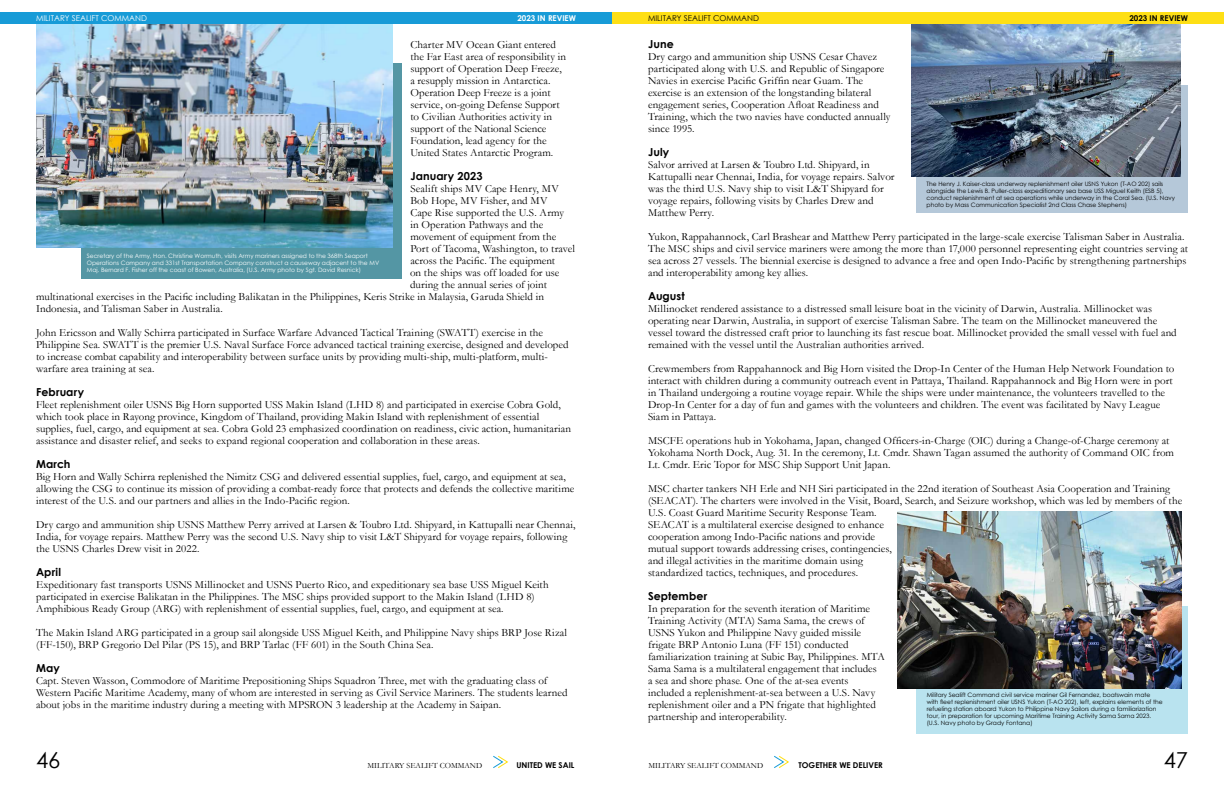
<style>
.page{position:relative;width:1224px;height:792px;background:#fff}
.page>*{position:absolute;margin:0;border:0;box-sizing:border-box;transform-origin:0 0}
.t1{font:22px "Century Gothic";color:#000}
.t2{font:11px/12px "Garamond";letter-spacing:.005em;color:#000}
.t3{font:700 11px "Century Gothic";letter-spacing:.01em;color:#000}
.t4{font:8px "Garamond";color:#000}
.t5{font:700 8px "Century Gothic";color:#000}
.t6{font:8px "Century Gothic";color:#fff}
.t7{font:8px "Century Gothic";color:#000}
.t8{font:700 8px "Century Gothic";color:#fff}
.t9{font:6px/7px "Century Gothic";color:#000}
.t10{font:6px/7px "Century Gothic";color:#fff}
</style>
<div class="page">
<div style="left:0;top:12px;width:612px;height:12px;background:#179bd7"></div>
<div style="left:612px;top:12px;width:612px;height:12px;background:#fedf15"></div>
<svg style="left:493px;top:756px;width:15px;height:12px"></svg>
<svg style="left:774px;top:756px;width:15px;height:12px"></svg>
<div style="left:917px;top:85px;width:271px;height:127px;background:#b5c8d9"></div>
<div style="left:917px;top:606px;width:271px;height:127px;background:#b9e3ef"></div>
<div style="left:81px;top:64px;width:320px;height:215px;background:#5496a4"></div>
<img style="left:36px;top:24px;width:356px;height:224px">
<img style="left:911px;top:24px;width:270px;height:153px">
<img style="left:898px;top:511px;width:284px;height:178px">
<p class="t6" style="left:36px;top:13px;width:112px">MILITARY SEALIFT COMMAND</p>
<p class="t8" style="left:517px;top:12px;width:60px">2023 IN REVIEW</p>
<p class="t7" style="left:648px;top:13px;width:112px">MILITARY SEALIFT COMMAND</p>
<p class="t5" style="left:1129px;top:12px;width:60px">2023 IN REVIEW</p>
<p class="t2" style="left:410px;top:38px;width:157px">Charter MV Ocean Giant entered the Far East area of responsibility in support of Operation Deep Freeze, a resupply mission in Antarctica.<br>Operation Deep Freeze is a joint service, on-going Defense Support to Civilian Authorities activity in support of the National Science Foundation, lead agency for the United States Antarctic Program.</p>
<p class="t3" style="left:410px;top:168px;width:74px">January 2023</p>
<p class="t2" style="left:410px;top:182px;width:150px">Sealift ships MV Cape Henry, MV</p>
<p class="t2" style="left:410px;top:194px;width:139px">Bob Hope, MV Fisher, and MV</p>
<p class="t2" style="left:410px;top:206px;width:155px">Cape Rise supported the U.S. Army</p>
<p class="t2" style="left:410px;top:218px;width:134px">in Operation Pathways and the</p>
<p class="t2" style="left:410px;top:230px;width:147px">movement of equipment from the</p>
<p class="t2" style="left:410px;top:242px;width:166px">Port of Tacoma, Washington, to travel</p>
<p class="t2" style="left:410px;top:254px;width:146px">across the Pacific. The equipment</p>
<p class="t2" style="left:410px;top:266px;width:151px">on the ships was off loaded for use</p>
<p class="t2" style="left:410px;top:278px;width:138px">during the annual series of joint</p>
<p class="t2" style="left:36px;top:290px;width:510px">multinational exercises in the Pacific including Balikatan in the Philippines, Keris Strike in Malaysia, Garuda Shield in</p>
<p class="t2" style="left:36px;top:302px;width:188px">Indonesia, and Talisman Saber in Australia.</p>
<p class="t2" style="left:36px;top:326px;width:534px">John Ericsson and Wally Schirra participated in Surface Warfare Advanced Tactical Training (SWATT) exercise in the Philippine Sea. SWATT is the premier U.S. Naval Surface Force advanced tactical training exercise, designed and developed to increase combat capability and interoperability between surface units by providing multi-ship, multi-platform, multi&shy;warfare area training at sea.</p>
<p class="t3" style="left:36px;top:384px;width:50px">February</p>
<p class="t2" style="left:36px;top:398px;width:537px">Fleet replenishment oiler USNS Big Horn supported USS Makin Island (LHD 8) and participated in exercise Cobra Gold, which took place in Rayong province, Kingdom of Thailand, providing Makin Island with replenishment of essential supplies, fuel, cargo, and equipment at sea. Cobra Gold 23 emphasized coordination on readiness, civic action, humanitarian assistance and disaster relief, and seeks to expand regional cooperation and collaboration in these areas.</p>
<p class="t3" style="left:36px;top:456px;width:36px">March</p>
<p class="t2" style="left:36px;top:470px;width:540px">Big Horn and Wally Schirra replenished the Nimitz CSG and delivered essential supplies, fuel, cargo, and equipment at sea, allowing the CSG to continue its mission of providing a combat-ready force that protects and defends the collective maritime interest of the U.S. and our partners and allies in the Indo-Pacific region.</p>
<p class="t2" style="left:36px;top:518px;width:541px">Dry cargo and ammunition ship USNS Matthew Perry arrived at Larsen &amp; Toubro Ltd. Shipyard, in Kattupalli near Chennai,<br>India, for voyage repairs. Matthew Perry was the second U.S. Navy ship to visit L&amp;T Shipyard for voyage repairs, following the USNS Charles Drew visit in 2022.</p>
<p class="t3" style="left:36px;top:564px;width:26px">April</p>
<p class="t2" style="left:36px;top:578px;width:514px">Expeditionary fast transports USNS Millinocket and USNS Puerto Rico, and expeditionary sea base USS Miguel Keith participated in exercise Balikatan in the Philippines. The MSC ships provided support to the Makin Island (LHD 8)<br>Amphibious Ready Group (ARG) with replenishment of essential supplies, fuel, cargo, and equipment at sea.</p>
<p class="t2" style="left:36px;top:626px;width:532px">The Makin Island ARG participated in a group sail alongside USS Miguel Keith, and Philippine Navy ships BRP Jose Rizal (FF-150), BRP Gregorio Del Pilar (PS 15), and BRP Tarlac (FF 601) in the South China Sea.</p>
<p class="t3" style="left:36px;top:660px;width:25px">May</p>
<p class="t2" style="left:36px;top:674px;width:533px">Capt. Steven Wasson, Commodore of Maritime Prepositioning Ships Squadron Three, met with the graduating class of<br>Western Pacific Maritime Academy, many of whom are interested in serving as Civil Service Mariners. The students learned about jobs in the maritime industry during a meeting with MPSRON 3 leadership at the Academy in Saipan.</p>
<p class="t3" style="left:648px;top:36px;width:27px">June</p>
<p class="t2" style="left:648px;top:50px;width:244px">Dry cargo and ammunition ship USNS Cesar Chavez participated along with U.S. and Republic of Singapore Navies in exercise Pacific Griffin near Guam. The exercise is an extension of the longstanding bilateral engagement series, Cooperation Afloat Readiness and Training, which the two navies have conducted annually since 1995.</p>
<p class="t3" style="left:648px;top:144px;width:23px">July</p>
<p class="t2" style="left:648px;top:158px;width:248px">Salvor arrived at Larsen &amp; Toubro Ltd. Shipyard, in Kattupalli near Chennai, India, for voyage repairs. Salvor was the third U.S. Navy ship to visit L&amp;T Shipyard for voyage repairs, following visits by Charles Drew and Matthew Perry.</p>
<p class="t2" style="left:648px;top:230px;width:541px">Yukon, Rappahannock, Carl Brashear and Matthew Perry participated in the large-scale exercise Talisman Saber in Australia.<br>The MSC ships and civil service mariners were among the more than 17,000 personnel representing eight countries serving at sea across 27 vessels. The biennial exercise is designed to advance a free and open Indo-Pacific by strengthening partnerships and interoperability among key allies.</p>
<p class="t3" style="left:648px;top:288px;width:38px">August</p>
<p class="t2" style="left:648px;top:302px;width:530px">Millinocket rendered assistance to a distressed small leisure boat in the vicinity of Darwin, Australia. Millinocket was operating near Darwin, Australia, in support of exercise Talisman Sabre. The team on the Millinocket maneuvered the vessel toward the distressed craft prior to launching its fast rescue boat. Millinocket provided the small vessel with fuel and remained with the vessel until the Australian authorities arrived.</p>
<p class="t2" style="left:648px;top:362px;width:528px">Crewmembers from Rappahannock and Big Horn visited the Drop-In Center of the Human Help Network Foundation to interact with children during a community outreach event in Pattaya, Thailand. Rappahannock and Big Horn were in port in Thailand undergoing a routine voyage repair. While the ships were under maintenance, the volunteers travelled to the Drop-In Center for a day of fun and games with the volunteers and children. The event was facilitated by Navy League Siam in Pattaya.</p>
<p class="t2" style="left:648px;top:434px;width:528px">MSCFE operations hub in Yokohama, Japan, changed Officers-in-Charge (OIC) during a Change-of-Charge ceremony at<br>Yokohama North Dock, Aug. 31. In the ceremony, Lt. Cmdr. Shawn Tagan assumed the authority of Command OIC from<br>Lt. Cmdr. Eric Topor for MSC Ship Support Unit Japan.</p>
<p class="t2" style="left:648px;top:482px;width:536px">MSC charter tankers NH Erle and NH Siri participated in the 22nd iteration of Southeast Asia Cooperation and Training (SEACAT). The charters were involved in the Visit, Board, Search, and Seizure workshop, which was led by members of the U.S. Coast Guard Maritime Security Response Team.<br>SEACAT is a multilateral exercise designed to enhance<br>cooperation among Indo-Pacific nations and provide<br>mutual support towards addressing crises, contingencies,<br>and illegal activities in the maritime domain using<br>standardized tactics, techniques, and procedures.</p>
<p class="t3" style="left:648px;top:588px;width:61px">September</p>
<p class="t2" style="left:648px;top:602px;width:238px">In preparation for the seventh iteration of Maritime Training Activity (MTA) Sama Sama, the crews of USNS Yukon and Philippine Navy guided missile frigate BRP Antonio Luna (FF 151) conducted familiarization training at Subic Bay, Philippines. MTA Sama Sama is a multilateral engagement that includes<br>a sea and shore phase. One of the at-sea events included a replenishment-at-sea between a U.S. Navy replenishment oiler and a PN frigate that highlighted partnership and interoperability.</p>
<p class="t9" style="left:927px;top:180px;width:250px">The Henry J. Kaiser-class underway replenishment oiler USNS Yukon (T-AO 202) sails alongside the Lewis B. Puller-class expeditionary sea base USS Miguel Keith (ESB 5), conduct replenishment at sea operations while underway in the Coral Sea. (U.S. Navy photo by Mass Communication Specialist 2nd Class Chase Stephens)</p>
<p class="t10" style="left:87px;top:252px;width:294px">Secretary of the Army, Hon. Christine Wormuth, visits Army mariners assigned to the 368th Seaport<br>Operations Company and 331st Transportation Company construct a causeway adjacent to the MV<br>Maj. Bernard F. Fisher off the coast of Bowen, Australia, (U.S. Army photo by Sgt. David Resnick)</p>
<p class="t9" style="left:927px;top:691px;width:237px">Military Sealift Command civil service mariner Gil Fernandez, boatswain mate with fleet replenishment oiler USNS Yukon (T-AO 202), left, explains elements of the refueling station aboard Yukon to Philippine Navy Sailors during a familiarization tour, in preparation for upcoming Maritime Training Activity Sama Sama 2023. (U.S. Navy photo by Grady Fontana)</p>
<h1 class="t1" style="left:36px;top:745px;width:26px">46</h1>
<p class="t4" style="left:368px;top:760px;width:116px">MILITARY SEALIFT COMMAND</p>
<p class="t5" style="left:516px;top:759px;width:60px">UNITED WE SAIL</p>
<p class="t4" style="left:649px;top:760px;width:116px">MILITARY SEALIFT COMMAND</p>
<p class="t5" style="left:799px;top:759px;width:86px">TOGETHER WE DELIVER</p>
<h1 class="t1" style="left:1164px;top:745px;width:26px">47</h1>
</div>
